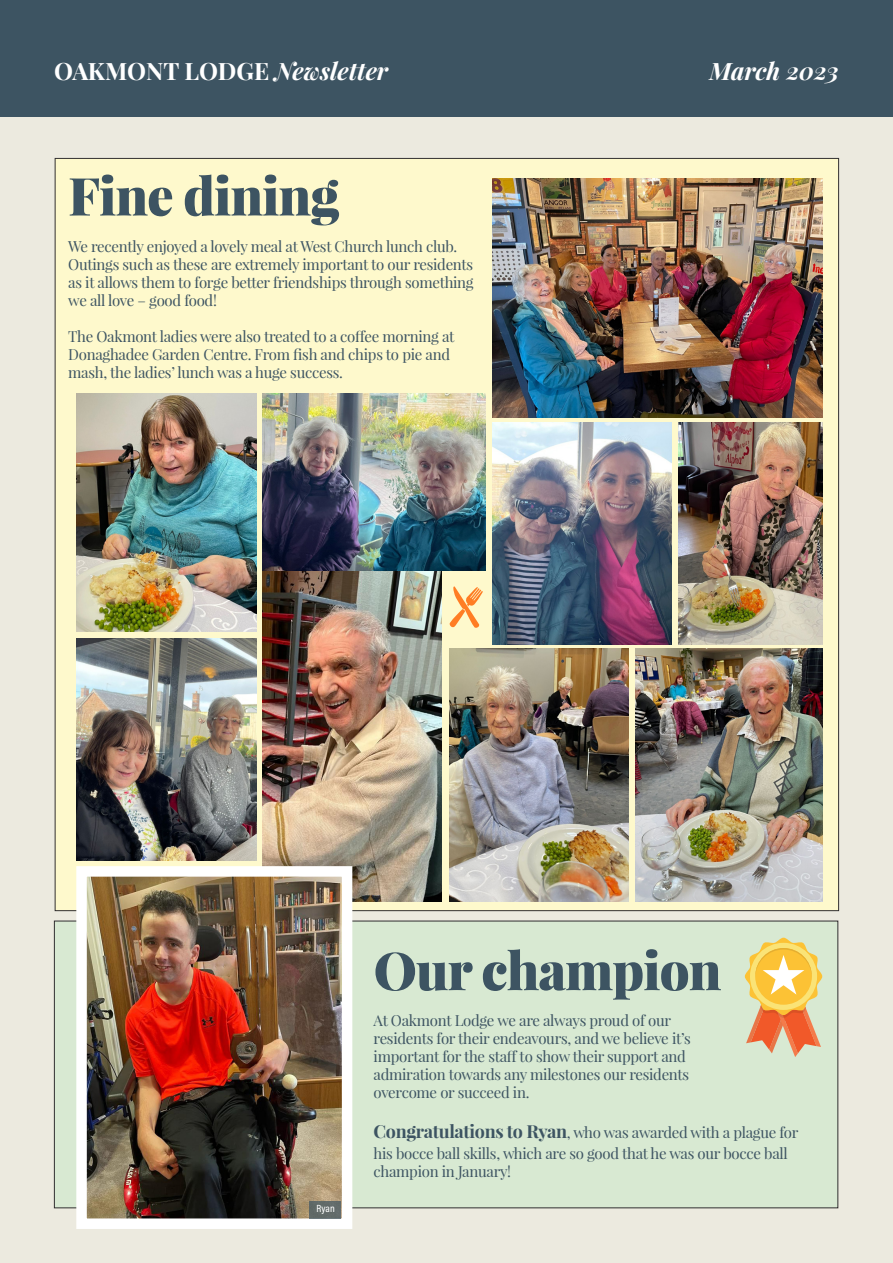
<style>
.page{position:relative;width:893px;height:1263px;background:#fff}
.page>*{position:absolute;margin:0;border:0;box-sizing:border-box;transform-origin:0 0}
.t1{font:900 52.5px "Playfair Display";letter-spacing:-.02em;color:#3d5462}
.t2{font:700 24px "Playfair Display";letter-spacing:-.005em;color:#fff}
.t3{font:italic 700 24px "Playfair Display";color:#fff}
.t4{font:15px/18px "Playfair Display";letter-spacing:-.02em;color:#3d5462}
.t5{font:500 10.5px "Acumin Pro Cond";color:#fff}
.s1{font-style:italic}
.s2{font-weight:700;font-size:18px}
</style>
<div class="page">
<div style="left:0;top:100px;width:893px;height:1163px;background:#eceadf"></div>
<div style="left:0;top:0;width:893px;height:116px;background:#3d5462"></div>
<div style="left:54px;top:921px;width:784px;height:287px;background:#d8e9d2"></div>
<div style="left:55px;top:158px;width:784px;height:753px;background:#fef9cc"></div>
<img style="left:636px;top:649px;width:186px;height:252px">
<img style="left:492px;top:423px;width:179px;height:221px">
<img style="left:77px;top:639px;width:180px;height:221px">
<img style="left:679px;top:423px;width:143px;height:221px">
<img style="left:450px;top:649px;width:179px;height:252px">
<img style="left:263px;top:571px;width:179px;height:330px">
<img style="left:263px;top:393px;width:222px;height:178px">
<img style="left:492px;top:179px;width:330px;height:238px">
<img style="left:77px;top:393px;width:180px;height:238px">
<img style="left:71px;top:861px;width:287px;height:368px">
<svg style="left:450px;top:586px;width:33px;height:42px"></svg>
<svg style="left:745px;top:938px;width:77px;height:119px"></svg>
<div style="left:309px;top:1201px;width:32px;height:17px;background:#626a69"></div>
<p class="t2" style="left:54px;top:56px;width:336px">OAKMONT LODGE <span class="s1">Newsletter</span></p>
<p class="t3" style="left:709px;top:55px;width:131px">March 2023</p>
<p class="t1" style="left:68px;top:162px;width:273px">Fine dining</p>
<p class="t4" style="left:68px;top:237px;width:407px">We recently enjoyed a lovely meal at West Church lunch club.<br>Outings such as these are extremely important to our residents as it allows them to forge better friendships through something we all love – good food!</p>
<p class="t4" style="left:68px;top:327px;width:388px">The Oakmont ladies were also treated to a coffee morning at<br>Donaghadee Garden Centre. From fish and chips to pie and mash, the ladies’ lunch was a huge success.</p>
<p class="t5" style="left:317px;top:1202px;width:20px">Ryan</p>
<p class="t1" style="left:374px;top:937px;width:349px">Our champion</p>
<p class="t4" style="left:374px;top:1011px;width:319px">At Oakmont Lodge we are always proud of our residents for their endeavours, and we believe it’s important for the staff to show their support and admiration towards any milestones our residents overcome or succeed in.</p>
<p class="t4" style="left:374px;top:1121px;width:426px;line-height:21.6px"><span class="s2">Congratulations to Ryan</span>, who was awarded with a plague for his bocce ball skills, which are so good that he was our bocce ball</p>
<p class="t4" style="left:374px;top:1163px;width:139px">champion in January!</p>
</div>
